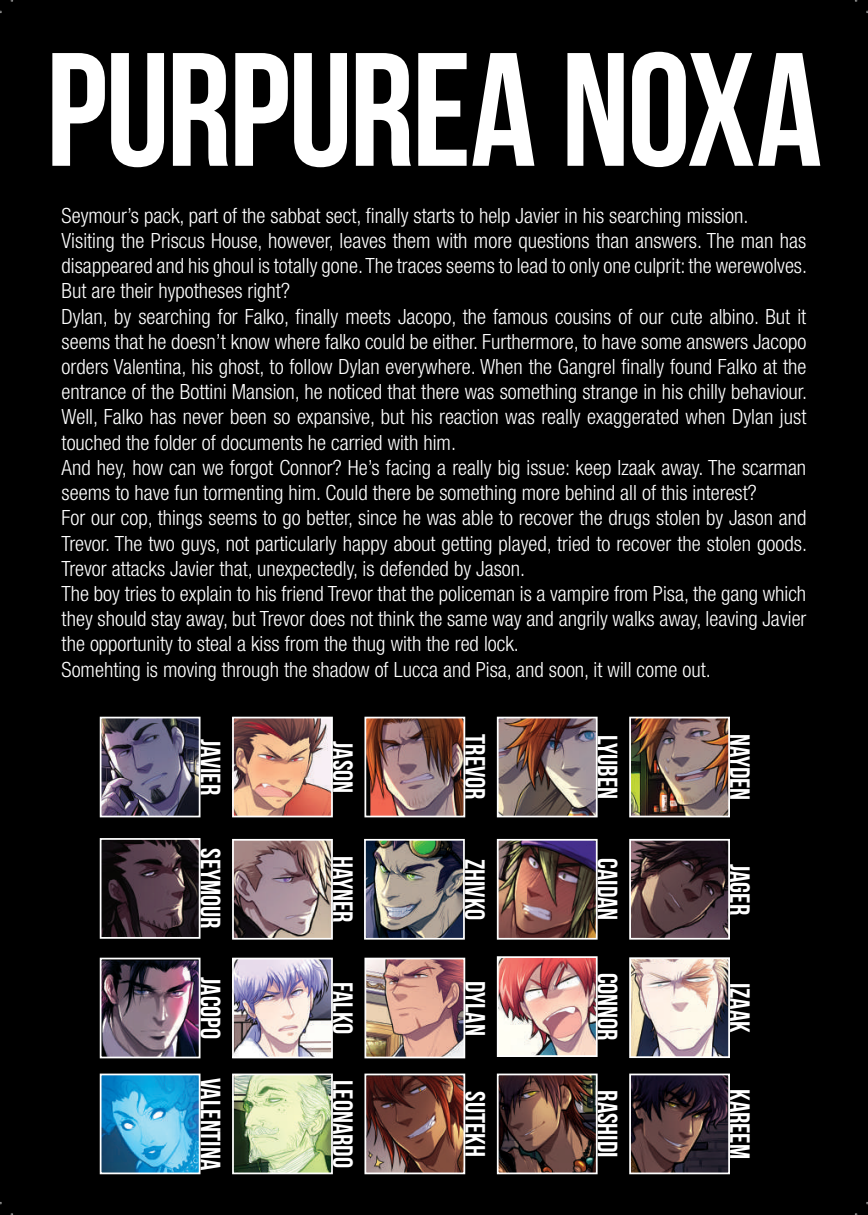
<style>
.page{position:relative;width:868px;height:1215px;background:#fff}
.page>*{position:absolute;margin:0;border:0;box-sizing:border-box;transform-origin:0 0}
.t1{font:161px "Bebas Neue";letter-spacing:-.015em;color:#fff}
.t2{font:28px "Bebas Neue";color:#fff}
.t3{font:300 condensed 21px/25.2px "Helvetica Neue LT Pro";color:#fff}
</style>
<div class="page">
<div style="left:0;top:0;width:867px;height:1214px;background:#000"></div>
<img style="left:499px;top:959px;width:95px;height:94px">
<div style="left:496px;top:956px;width:101px;height:100px;border:2px solid #fff"></div>
<img style="left:367px;top:960px;width:95px;height:95px">
<div style="left:364px;top:957px;width:101px;height:101px;border:2px solid #fff"></div>
<img style="left:235px;top:960px;width:95px;height:95px">
<div style="left:232px;top:957px;width:101px;height:101px;border:2px solid #fff"></div>
<img style="left:103px;top:960px;width:94px;height:95px">
<div style="left:100px;top:957px;width:100px;height:101px;border:2px solid #fff"></div>
<img style="left:103px;top:841px;width:94px;height:94px">
<div style="left:100px;top:838px;width:100px;height:100px;border:2px solid #fff"></div>
<img style="left:367px;top:842px;width:94px;height:94px">
<div style="left:364px;top:839px;width:100px;height:100px;border:2px solid #fff"></div>
<img style="left:499px;top:842px;width:95px;height:94px">
<div style="left:496px;top:839px;width:101px;height:100px;border:2px solid #fff"></div>
<img style="left:367px;top:1076px;width:95px;height:95px">
<div style="left:364px;top:1073px;width:101px;height:101px;border:2px solid #fff"></div>
<img style="left:235px;top:842px;width:95px;height:94px">
<div style="left:232px;top:839px;width:101px;height:100px;border:2px solid #fff"></div>
<img style="left:632px;top:1076px;width:94px;height:95px">
<div style="left:629px;top:1073px;width:100px;height:101px;border:2px solid #fff"></div>
<img style="left:499px;top:719px;width:95px;height:95px">
<div style="left:496px;top:716px;width:101px;height:101px;border:2px solid #fff"></div>
<img style="left:632px;top:719px;width:94px;height:95px">
<div style="left:629px;top:716px;width:100px;height:101px;border:2px solid #fff"></div>
<img style="left:235px;top:1076px;width:95px;height:95px">
<div style="left:232px;top:1073px;width:101px;height:101px;border:2px solid #fff"></div>
<img style="left:499px;top:1076px;width:95px;height:95px">
<div style="left:496px;top:1073px;width:101px;height:101px;border:2px solid #fff"></div>
<img style="left:103px;top:719px;width:94px;height:95px">
<div style="left:100px;top:716px;width:100px;height:101px;border:2px solid #fff"></div>
<img style="left:235px;top:719px;width:95px;height:95px">
<div style="left:232px;top:716px;width:101px;height:101px;border:2px solid #fff"></div>
<img style="left:367px;top:719px;width:95px;height:95px">
<div style="left:364px;top:716px;width:101px;height:101px;border:2px solid #fff"></div>
<img style="left:632px;top:842px;width:94px;height:94px">
<div style="left:629px;top:839px;width:100px;height:100px;border:2px solid #fff"></div>
<img style="left:632px;top:960px;width:94px;height:95px">
<div style="left:629px;top:957px;width:100px;height:101px;border:2px solid #fff"></div>
<img style="left:103px;top:1076px;width:94px;height:95px">
<div style="left:100px;top:1073px;width:100px;height:101px;border:2px solid #fff"></div>
<h1 class="t1" style="left:46px;top:22px;width:777px">PURPUREA NOXA</h1>
<p class="t3" style="left:62px;top:202px;width:746px">Seymour’s pack, part of the sabbat sect, finally starts to help Javier in his searching mission.<br>Visiting the Priscus House, however, leaves them with more questions than answers. The man has disappeared and his ghoul is totally gone. The traces seems to lead to only one culprit: the werewolves.<br>But are their hypotheses right?<br>Dylan, by searching for Falko, finally meets Jacopo, the famous cousins of our cute albino. But it seems that he doesn’t know where falko could be either. Furthermore, to have some answers Jacopo orders Valentina, his ghost, to follow Dylan everywhere. When the Gangrel finally found Falko at the entrance of the Bottini Mansion, he noticed that there was something strange in his chilly behaviour.<br>Well, Falko has never been so expansive, but his reaction was really exaggerated when Dylan just touched the folder of documents he carried with him.<br>And hey, how can we forgot Connor? He’s facing a really big issue: keep Izaak away. The scarman seems to have fun tormenting him. Could there be something more behind all of this interest?<br>For our cop, things seems to go better, since he was able to recover the drugs stolen by Jason and Trevor. The two guys, not particularly happy about getting played, tried to recover the stolen goods.<br>Trevor attacks Javier that, unexpectedly, is defended by Jason.<br>The boy tries to explain to his friend Trevor that the policeman is a vampire from Pisa, the gang which they should stay away, but Trevor does not think the same way and angrily walks away, leaving Javier the opportunity to steal a kiss from the thug with the red lock.<br>Somehting is moving through the shadow of Lucca and Pisa, and soon, it will come out.</p>
<h2 class="t2" style="left:226px;top:739px;width:57px;rotate:90deg">JAVIER</h2>
<h2 class="t2" style="left:358px;top:741px;width:54px;rotate:90deg">JASON</h2>
<h2 class="t2" style="left:490px;top:734px;width:67px;rotate:90deg">TREVOR</h2>
<h2 class="t2" style="left:622px;top:735px;width:65px;rotate:90deg">LYUBEN</h2>
<h2 class="t2" style="left:755px;top:733px;width:68px;rotate:90deg">NAYDEN</h2>
<h2 class="t2" style="left:226px;top:848px;width:82px;rotate:90deg">SEYMOUR</h2>
<h2 class="t2" style="left:490px;top:858px;width:63px;rotate:90deg">ZHIVKO</h2>
<h2 class="t2" style="left:622px;top:858px;width:64px;rotate:90deg">CAIDAN</h2>
<h2 class="t2" style="left:358px;top:856px;width:68px;rotate:90deg">HAYNER</h2>
<h2 class="t2" style="left:226px;top:977px;width:64px;rotate:90deg">JACOPO</h2>
<h2 class="t2" style="left:358px;top:981px;width:54px;rotate:90deg">FALKO</h2>
<h2 class="t2" style="left:490px;top:980px;width:56px;rotate:90deg">DYLAN</h2>
<h2 class="t2" style="left:622px;top:972px;width:70px;rotate:90deg">CONNOR</h2>
<h2 class="t2" style="left:226px;top:1077px;width:94px;rotate:90deg">VALENTINA</h2>
<h2 class="t2" style="left:358px;top:1079px;width:90px;rotate:90deg">LEONARDO</h2>
<h2 class="t2" style="left:622px;top:1090px;width:69px;rotate:90deg">RASHIDI</h2>
<h2 class="t2" style="left:490px;top:1091px;width:67px;rotate:90deg">SUTEKH</h2>
<h2 class="t2" style="left:755px;top:863px;width:53px;rotate:90deg">JAGER</h2>
<h2 class="t2" style="left:755px;top:982px;width:52px;rotate:90deg">IZAAK</h2>
<h2 class="t2" style="left:755px;top:1088px;width:71px;rotate:90deg">KAREEM</h2>
</div>
